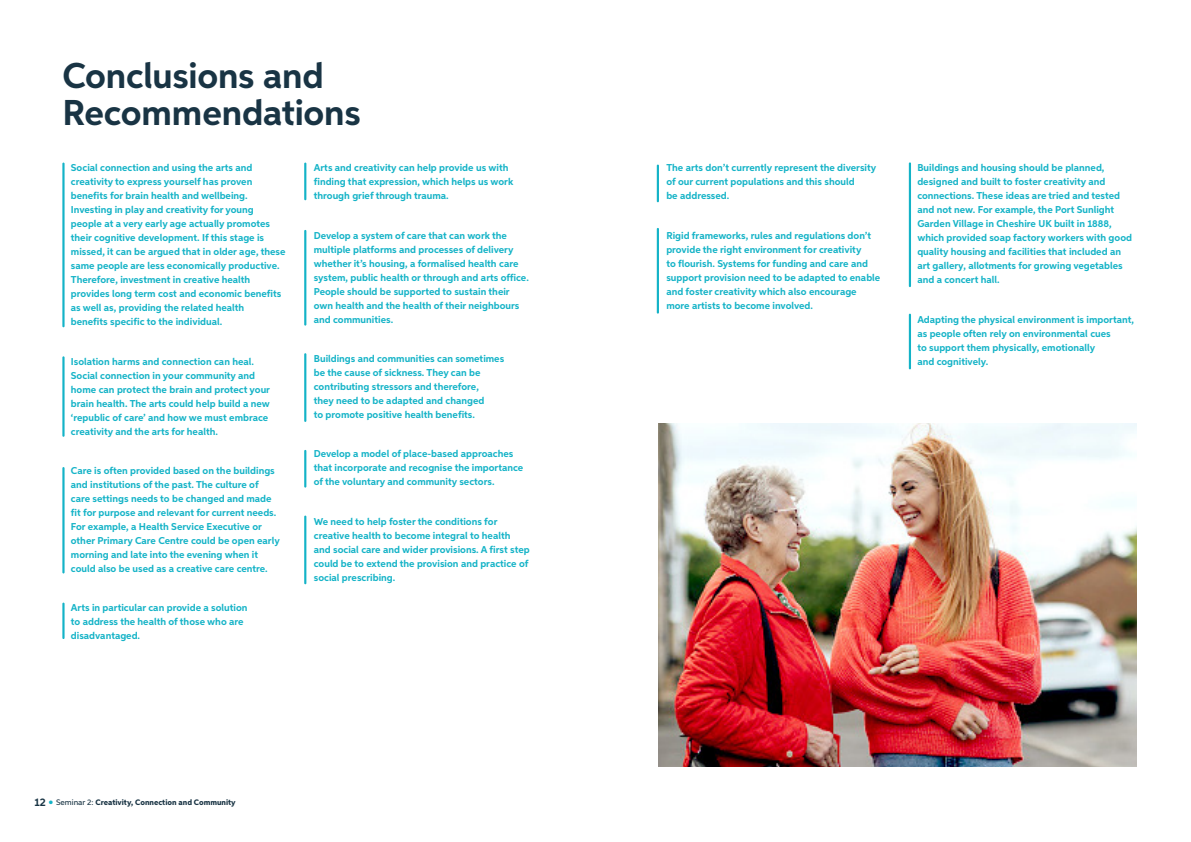
<style>
.page{position:relative;width:1191px;height:842px;background:#fff}
.page>*{position:absolute;margin:0;border:0;box-sizing:border-box;transform-origin:0 0}
.t1{font:700 36px/37px "Aspira";letter-spacing:-.005em;color:#193444}
.t2{font:700 10px/14px "Aspira";color:#14b3c7}
.t3{font:800 8px "Aspira";color:#193444}
.s1{font-weight:700;font-size:11px}
.s2{font-weight:700;font-size:11px;color:#14b3c7}
.s3{font-weight:500}
</style>
<div class="page">
<img style="left:659px;top:424px;width:477px;height:343px">
<hr style="left:62px;top:163px;width:3px;height:164px;background:#14b3c7">
<hr style="left:304px;top:163px;width:2px;height:37px;background:#14b3c7">
<hr style="left:657px;top:165px;width:2px;height:37px;background:#14b3c7">
<hr style="left:909px;top:314px;width:2px;height:55px;background:#14b3c7">
<hr style="left:304px;top:230px;width:2px;height:96px;background:#14b3c7">
<hr style="left:657px;top:228px;width:2px;height:86px;background:#14b3c7">
<hr style="left:909px;top:162px;width:2px;height:125px;background:#14b3c7">
<hr style="left:304px;top:353px;width:2px;height:69px;background:#14b3c7">
<hr style="left:304px;top:450px;width:2px;height:38px;background:#14b3c7">
<hr style="left:304px;top:516px;width:2px;height:68px;background:#14b3c7">
<hr style="left:62px;top:356px;width:3px;height:81px;background:#14b3c7">
<hr style="left:62px;top:603px;width:3px;height:36px;background:#14b3c7">
<hr style="left:62px;top:467px;width:3px;height:106px;background:#14b3c7">
<p class="t1" style="left:62px;top:58px;width:300px">Conclusions and<br>Recommendations</p>
<p class="t2" style="left:314px;top:161px;width:201px">Arts and creativity can help provide us with finding that expression, which helps us work through grief through trauma.</p>
<p class="t2" style="left:314px;top:228px;width:217px">Develop a system of care that can work the multiple platforms and processes of delivery whether it’s housing, a formalised health care system, public health or through and arts office.<br>People should be supported to sustain their own health and the health of their neighbours and communities.</p>
<p class="t2" style="left:314px;top:352px;width:192px">Buildings and communities can sometimes be the cause of sickness. They can be contributing stressors and therefore,<br>they need to be adapted and changed<br>to promote positive health benefits.</p>
<p class="t2" style="left:314px;top:447px;width:211px">Develop a model of place-based approaches that incorporate and recognise the importance of the voluntary and community sectors.</p>
<p class="t2" style="left:314px;top:514px;width:217px">We need to help foster the conditions for creative health to become integral to health and social care and wider provisions. A first step could be to extend the provision and practice of social prescribing.</p>
<p class="t2" style="left:71px;top:161px;width:216px">Social connection and using the arts and creativity to express yourself has proven benefits for brain health and wellbeing.<br>Investing in play and creativity for young people at a very early age actually promotes their cognitive development. If this stage is missed, it can be argued that in older age, these same people are less economically productive.<br>Therefore, investment in creative health provides long term cost and economic benefits as well as, providing the related health<br>benefits specific to the individual.</p>
<p class="t2" style="left:71px;top:354px;width:201px">Isolation harms and connection can heal.<br>Social connection in your community and home can protect the brain and protect your brain health. The arts could help build a new ‘republic of care’ and how we must embrace creativity and the arts for health.</p>
<p class="t2" style="left:71px;top:464px;width:210px">Care is often provided based on the buildings and institutions of the past. The culture of care settings needs to be changed and made fit for purpose and relevant for current needs.<br>For example, a Health Service Executive or other Primary Care Centre could be open early morning and late into the evening when it could also be used as a creative care centre.</p>
<p class="t2" style="left:71px;top:601px;width:178px">Arts in particular can provide a solution to address the health of those who are disadvantaged.</p>
<p class="t3" style="left:34px;top:797px;width:203px"><span class="s1">12</span> <span class="s2">•</span> <span class="s3">Seminar 2:</span> Creativity, Connection and Community</p>
<p class="t2" style="left:666px;top:161px;width:211px">The arts don’t currently represent the diversity of our current populations and this should<br>be addressed.</p>
<p class="t2" style="left:666px;top:228px;width:215px">Rigid frameworks, rules and regulations don’t provide the right environment for creativity<br>to flourish. Systems for funding and care and support provision need to be adapted to enable and foster creativity which also encourage more artists to become involved.</p>
<p class="t2" style="left:917px;top:161px;width:216px">Buildings and housing should be planned, designed and built to foster creativity and connections. These ideas are tried and tested and not new. For example, the Port Sunlight Garden Village in Cheshire UK built in 1888, which provided soap factory workers with good quality housing and facilities that included an art gallery, allotments for growing vegetables and a concert hall.</p>
<p class="t2" style="left:917px;top:312px;width:218px">Adapting the physical environment is important, as people often rely on environmental cues<br>to support them physically, emotionally<br>and cognitively.</p>
</div>
